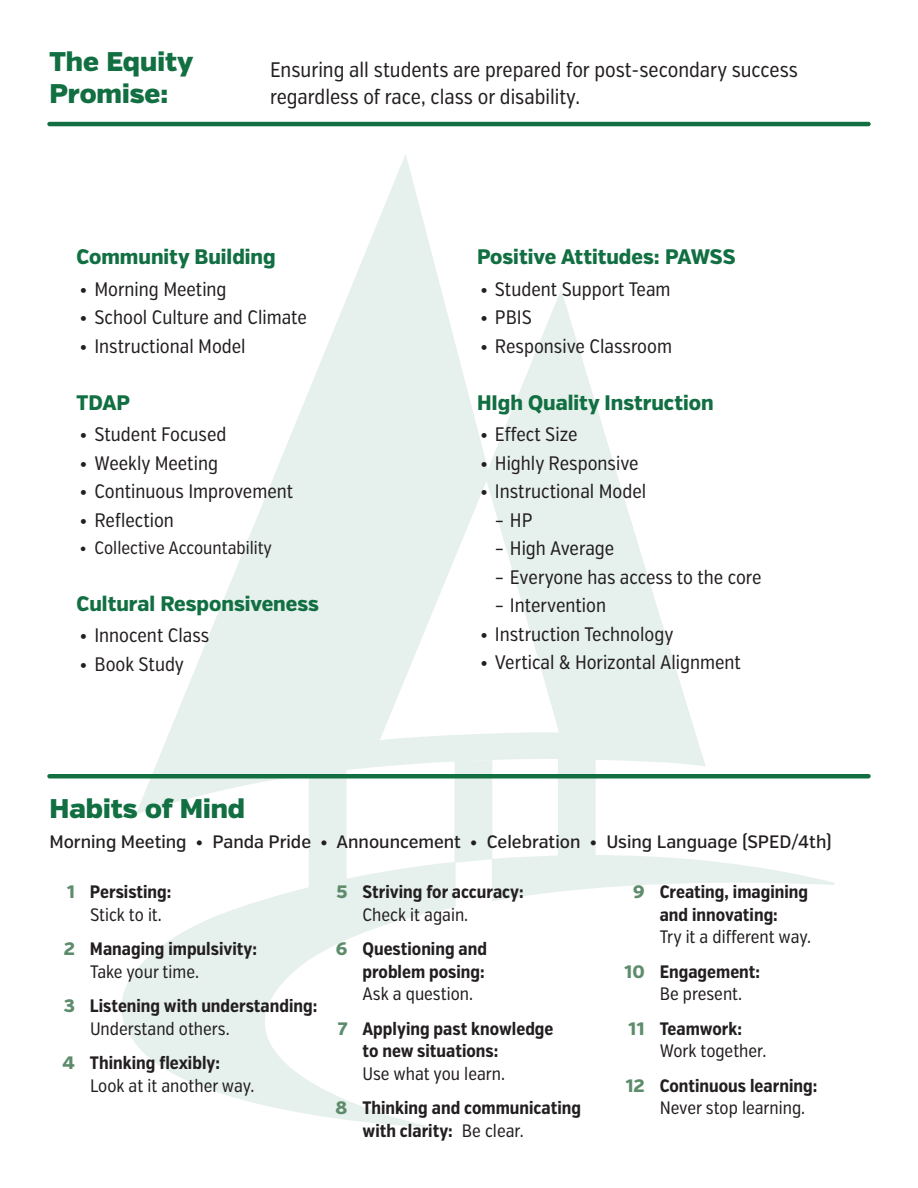
<style>
.page{position:relative;width:918px;height:1188px;background:#fff}
.page>*{position:absolute;margin:0;border:0;box-sizing:border-box;transform-origin:0 0}
.t1{font:900 27px/31.5px "Verb";color:#116f42}
.t2{font:21px/27px "Verb Ex Cond";color:#231f20}
.Subhead_1{font:800 21px "Verb Cond";color:#116f42}
.bullet_1{font:19.5px "Verb Ex Cond";color:#231f20}
.bullet_2{font:19.5px "Verb Ex Cond";color:#231f20}
.t3{font:700 18px/22.5px "Verb Ex Cond";color:#231f20}
.t4{font:18px/22.5px "Verb Ex Cond";color:#231f20}
.t5{font:500 18px "Verb Cond";color:#231f20}
.s1{font-family:"Verb";font-weight:800;color:#5d8c6b}
.s2{font-weight:400}
.s3{font-weight:700}
</style>
<div class="page">
<svg style="left:136px;top:154px;width:568px;height:708px"></svg>
<svg style="left:121px;top:862px;width:335px;height:265px"></svg>
<svg style="left:455px;top:760px;width:381px;height:141px"></svg>
<hr style="left:50px;top:122px;width:818px;height:4px;background:#116f42">
<hr style="left:50px;top:774px;width:818px;height:4px;background:#116f42">
<p class="t1" style="left:50px;top:47px;width:145px">The Equity<br>Promise:</p>
<p class="t2" style="left:270px;top:57px;width:530px">Ensuring all students are prepared for post-secondary success regardless of race, class or disability.</p>
<p class="Subhead_1" style="left:76px;top:244px;width:201px">Community Building</p>
<p class="bullet_1" style="left:80px;top:277px;width:149px">• Morning Meeting</p>
<p class="bullet_1" style="left:80px;top:306px;width:229px">• School Culture and Climate</p>
<p class="bullet_1" style="left:80px;top:334px;width:168px">• Instructional Model</p>
<p class="Subhead_1" style="left:76px;top:390px;width:55px">TDAP</p>
<p class="bullet_1" style="left:80px;top:423px;width:148px">• Student Focused</p>
<p class="bullet_1" style="left:80px;top:451px;width:140px">• Weekly Meeting</p>
<p class="bullet_1" style="left:80px;top:480px;width:215px">• Continuous Improvement</p>
<p class="bullet_1" style="left:80px;top:508px;width:96px">• Reflection</p>
<p class="t4" style="left:80px;top:537px;width:194px">• Collective Accountability</p>
<p class="Subhead_1" style="left:76px;top:591px;width:244px">Cultural Responsiveness</p>
<p class="bullet_1" style="left:80px;top:624px;width:131px">• Innocent Class</p>
<p class="bullet_1" style="left:80px;top:652px;width:106px">• Book Study</p>
<p class="Subhead_1" style="left:477px;top:244px;width:260px">Positive Attitudes: PAWSS</p>
<p class="bullet_1" style="left:480px;top:277px;width:192px">• Student Support Team</p>
<p class="bullet_1" style="left:480px;top:306px;width:53px">• PBIS</p>
<p class="bullet_1" style="left:480px;top:334px;width:194px">• Responsive Classroom</p>
<p class="Subhead_1" style="left:477px;top:390px;width:238px">HIgh Quality Instruction</p>
<p class="bullet_1" style="left:480px;top:423px;width:99px">• Effect Size</p>
<p class="bullet_1" style="left:480px;top:451px;width:160px">• Highly Responsive</p>
<p class="bullet_1" style="left:480px;top:480px;width:168px">• Instructional Model</p>
<p class="bullet_2" style="left:495px;top:508px;width:39px">– HP</p>
<p class="bullet_2" style="left:495px;top:537px;width:121px">– High Average</p>
<p class="bullet_2" style="left:495px;top:565px;width:268px">– Everyone has access to the core</p>
<p class="bullet_2" style="left:495px;top:594px;width:113px">– Intervention</p>
<p class="bullet_1" style="left:480px;top:622px;width:195px">• Instruction Technology</p>
<p class="bullet_1" style="left:480px;top:651px;width:262px">• Vertical &amp; Horizontal Alignment</p>
<p class="t1" style="left:50px;top:794px;width:197px">Habits of Mind</p>
<p class="t5" style="left:50px;top:831px;width:784px">Morning Meeting • Panda Pride • Announcement • Celebration • Using Language (SPED/4th)</p>
<p class="t3" style="left:90px;top:881px;width:83px;text-indent:-23px"><span class="s1">1</span> Persisting:<br><span class="s2">Stick to it.</span></p>
<p class="t3" style="left:90px;top:938px;width:169px;text-indent:-26px"><span class="s1">2</span> Managing impulsivity:<br><span class="s2">Take your time.</span></p>
<p class="t3" style="left:90px;top:995px;width:229px;text-indent:-26px"><span class="s1">3</span> Listening with understanding:<br><span class="s2">Understand others.</span></p>
<p class="t4" style="left:90px;top:1052px;width:166px;text-indent:-27px"><span class="s1">4</span> <span class="s3">Thinking flexibly:<br></span>Look at it another way.</p>
<p class="t3" style="left:363px;top:881px;width:163px;text-indent:-26px"><span class="s1">5</span> Striving for accuracy:<br><span class="s2">Check it again.</span></p>
<p class="t3" style="left:363px;top:938px;width:126px;text-indent:-27px"><span class="s1">6</span> Questioning and problem posing:<br><span class="s2">Ask a question.</span></p>
<p class="t3" style="left:363px;top:1018px;width:192px;text-indent:-25px"><span class="s1">7</span> Applying past knowledge to new situations:<br><span class="s2">Use what you learn.</span></p>
<p class="t3" style="left:363px;top:1097px;width:220px;text-indent:-27px"><span class="s1">8</span> Thinking and communicating with clarity: <span class="s2">Be clear.</span></p>
<p class="t3" style="left:660px;top:881px;width:153px;text-indent:-27px"><span class="s1">9</span> Creating, imagining and innovating:<br><span class="s2">Try it a different way.</span></p>
<p class="t3" style="left:660px;top:961px;width:102px;text-indent:-35px"><span class="s1">10</span> Engagement:<br><span class="s2">Be present.</span></p>
<p class="t4" style="left:660px;top:1018px;width:108px;text-indent:-31px"><span class="s1">11</span> <span class="s3">Teamwork:<br></span>Work together.</p>
<p class="t3" style="left:660px;top:1075px;width:159px;text-indent:-34px"><span class="s1">12</span> Continuous learning:<br><span class="s2">Never stop learning.</span></p>
</div>
